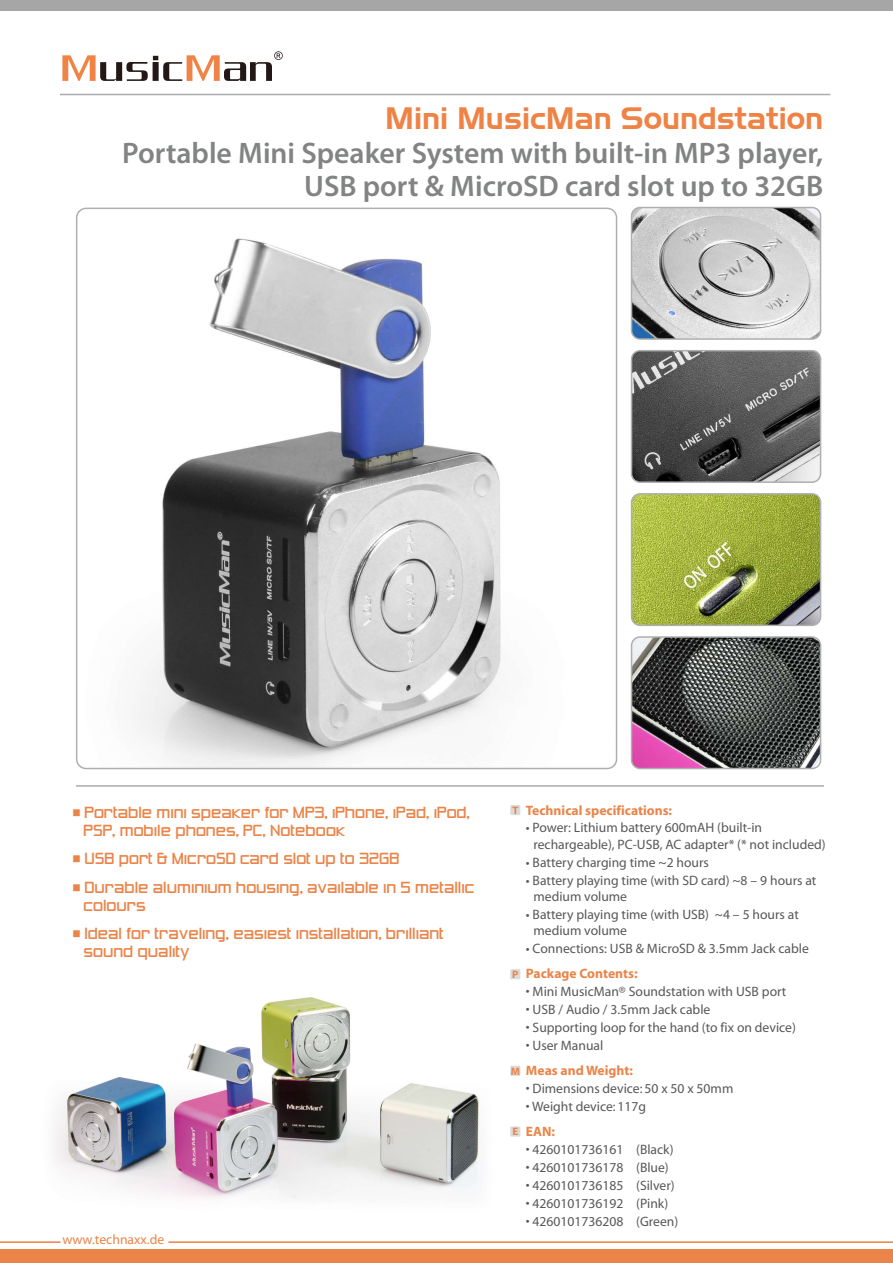
<style>
.page{position:relative;width:893px;height:1263px;background:#fff}
.page>*{position:absolute;margin:0;border:0;box-sizing:border-box;transform-origin:0 0}
.t1{font:30.15px "Aero Regular SWFTE";color:#ef8346}
.t2{font:600 29.7px/33px "Myriad Pro";color:#828383;text-align:right}
.t3{font:15px/18px "Zero Threes";color:#ea8449}
.t4{font:13.65px "Myriad";color:#595757}
.t5{font:13.65px/16.4px "Myriad Pro";color:#595757}
.t6{font:700 13.65px "Myriad";color:#ea8449}
.t7{font:13.65px "Myriad";color:#ea8449}
.t8{font:700 10.8px "Myriad";color:#ea8449}
</style>
<div class="page">
<hr style="left:169px;top:1241px;width:724px;height:2px;background:#ea8449">
<hr style="left:0;top:1241px;width:61px;height:2px;background:#ea8449">
<div style="left:0;top:1250px;width:893px;height:13px;background:#ea8449"></div>
<div style="left:0;top:0;width:893px;height:11px;background:#a6a6a7"></div>
<svg style="left:76px;top:206px;width:746px;height:564px"></svg>
<img style="left:54px;top:997px;width:427px;height:203px">
<hr style="left:60px;top:94px;width:770px;height:1px;background:#aaabab">
<div style="left:510px;top:805px;width:10px;height:10px;background:#dadbdb"></div>
<div style="left:510px;top:969px;width:10px;height:10px;background:#dadbdb"></div>
<div style="left:510px;top:1066px;width:10px;height:10px;background:#dadbdb"></div>
<div style="left:510px;top:1126px;width:10px;height:10px;background:#dadbdb"></div>
<hr style="left:76px;top:785px;width:748px;height:2px;background:#aaabab">
<svg style="left:62px;top:51px;width:221px;height:30px"></svg>
<h1 class="t1" style="left:385px;top:100px;width:439px">Mini MusicMan Soundstation</h1>
<h2 class="t2" style="left:122px;top:136px;width:703px">Portable Mini Speaker System with built-in MP3 player,<br>USB port &amp; MicroSD card slot up to 32GB</h2>
<p class="t3" style="left:84px;top:805px;width:388px;text-indent:-10px">• Portable mini speaker for MP3, iPhone, iPad, iPod,<br>PSP, mobile phones, PC, Notebook</p>
<p class="t3" style="left:73px;top:851px;width:328px">• USB port &amp; MicroSD card slot up to 32GB</p>
<p class="t3" style="left:84px;top:880px;width:392px;text-indent:-10px">• Durable aluminium housing, available in 5 metallic colours</p>
<p class="t3" style="left:84px;top:926px;width:362px;text-indent:-10px">• Ideal for traveling, easiest installation, brilliant sound quality</p>
<p class="t7" style="left:62px;top:1232px;width:103px">www.technaxx.de</p>
<p class="t6" style="left:526px;top:803px;width:148px">Technical specifications:</p>
<p class="t5" style="left:533px;top:819px;width:294px;text-indent:-8px">• Power: Lithium battery 600mAH (built-in rechargeable), PC-USB, AC adapter* (* not included)</p>
<p class="t5" style="left:526px;top:854px;width:185px">• Battery charging time ~2 hours</p>
<p class="t5" style="left:533px;top:871px;width:284px;text-indent:-8px">• Battery playing time (with SD card) ~8 – 9 hours at medium volume</p>
<p class="t5" style="left:533px;top:906px;width:267px;text-indent:-8px">• Battery playing time (with USB) ~4 – 5 hours at medium volume</p>
<p class="t5" style="left:526px;top:940px;width:284px">• Connections: USB &amp; MicroSD &amp; 3.5mm Jack cable</p>
<p class="t6" style="left:526px;top:967px;width:113px">Package Contents:</p>
<p class="t4" style="left:526px;top:985px;width:262px">• Mini MusicMan® Soundstation with USB port</p>
<p class="t4" style="left:526px;top:1003px;width:186px">• USB / Audio / 3.5mm Jack cable</p>
<p class="t4" style="left:526px;top:1020px;width:272px">• Supporting loop for the hand (to fix on device)</p>
<p class="t4" style="left:526px;top:1038px;width:79px">• User Manual</p>
<p class="t6" style="left:526px;top:1063px;width:109px">Meas and Weight:</p>
<p class="t4" style="left:526px;top:1082px;width:209px">• Dimensions device: 50 x 50 x 50mm</p>
<p class="t4" style="left:526px;top:1099px;width:122px">• Weight device: 117g</p>
<p class="t6" style="left:526px;top:1125px;width:31px">EAN:</p>
<p class="t4" style="left:526px;top:1143px;width:149px">• 4260101736161 (Black)</p>
<p class="t4" style="left:526px;top:1161px;width:144px">• 4260101736178 (Blue)</p>
<p class="t4" style="left:526px;top:1178px;width:150px">• 4260101736185 (Silver)</p>
<p class="t4" style="left:526px;top:1196px;width:144px">• 4260101736192 (Pink)</p>
<p class="t4" style="left:526px;top:1214px;width:154px">• 4260101736208 (Green)</p>
<p class="t8" style="left:512px;top:805px;width:7px">T</p>
<p class="t8" style="left:512px;top:969px;width:8px">P</p>
<p class="t8" style="left:511px;top:1065px;width:11px">M</p>
<p class="t8" style="left:512px;top:1126px;width:7px">E</p>
</div>
